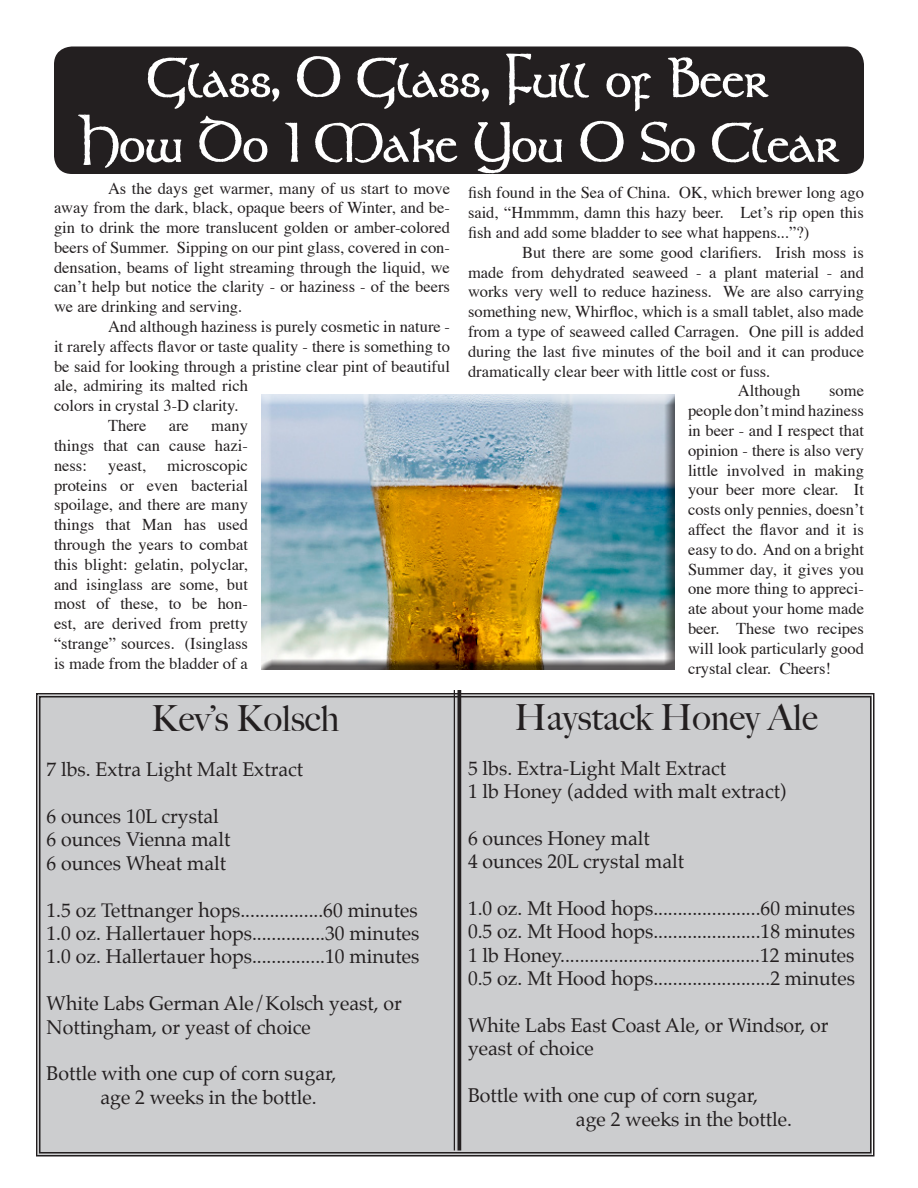
<style>
.page{position:relative;width:918px;height:1188px;background:#fff}
.page>*{position:absolute;margin:0;border:0;box-sizing:border-box;transform-origin:0 0}
.t1{font:54px "Faerie";color:#fff}
.t2{font:500 36px "Big Caslon";color:#231f20}
.t3{font:19.5px/23.4px "Palatino";color:#231f20}
.t4{font:16.5px/19.8px "Times";color:#231f20;text-align:justify}
</style>
<div class="page">
<div style="left:36px;top:692px;width:839px;height:465px;background:#cccdcf"></div>
<div style="left:54px;top:46px;width:810px;height:128px;background:#231f20;border-radius:18px"></div>
<div style="left:261px;top:394px;width:414px;height:276px;background:#231f20;opacity:.75"></div>
<hr style="left:458px;top:690px;width:3px;height:460px;background:#231f20">
<hr style="left:454px;top:690px;width:1px;height:460px;background:#231f20">
<p class="t1" style="left:148px;top:46px;width:622px">Glass, O Glass, Full of Beer</p>
<p class="t1" style="left:77px;top:111px;width:764px">How Do I Make You O So Clear</p>
<p class="t4" style="left:54px;top:177px;width:398px;text-indent:54px">As the days get warmer, many of us start to move away from the dark, black, opaque beers of Winter, and be&shy;gin to drink the more translucent golden or amber-colored beers of Summer. Sipping on our pint glass, covered in con&shy;densation, beams of light streaming through the liquid, we can’t help but notice the clarity - or haziness - of the beers we are drinking and serving.</p>
<p class="t4" style="left:54px;top:315px;width:397px;text-align:left;text-indent:54px">And although haziness is purely cosmetic in nature - it rarely affects flavor or taste quality - there is something to be said for looking through a pristine clear pint of beautiful ale, admiring its malted rich<br>colors in crystal 3-D clarity.</p>
<p class="t4" style="left:108px;top:414px;width:40px">There</p>
<p class="t4" style="left:169px;top:414px;width:22px">are</p>
<p class="t4" style="left:54px;top:414px;width:195px;text-indent:157px">many things that can cause hazi&shy;ness:</p>
<p class="t4" style="left:54px;top:454px;width:195px;text-indent:113px">microscopic proteins or even bacterial spoilage, and there are many things that Man has used through the years to combat this blight: gelatin, polyclar, and isinglass are some, but most of these, to be hon&shy;est, are derived from pretty “strange” sources. (Isinglass is made from the bladder of a</p>
<p class="t4" style="left:108px;top:454px;width:40px">yeast,</p>
<p class="t2" style="left:151px;top:698px;width:190px">Kev’s Kolsch</p>
<p class="t3" style="left:46px;top:758px;width:258px">7 lbs. Extra Light Malt Extract</p>
<p class="t3" style="left:46px;top:805px;width:174px">6 ounces 10L crystal</p>
<p class="t3" style="left:46px;top:828px;width:185px">6 ounces Vienna malt</p>
<p class="t3" style="left:46px;top:851px;width:181px">6 ounces Wheat malt</p>
<p class="t3" style="left:46px;top:898px;width:373px">1.5 oz Tettnanger hops.................60 minutes</p>
<p class="t3" style="left:46px;top:922px;width:374px">1.0 oz. Hallertauer hops...............30 minutes</p>
<p class="t3" style="left:46px;top:945px;width:374px">1.0 oz. Hallertauer hops...............10 minutes</p>
<p class="t3" style="left:46px;top:992px;width:357px">White Labs German Ale/Kolsch yeast, or<br>Nottingham, or yeast of choice</p>
<p class="t3" style="left:46px;top:1062px;width:291px">Bottle with one cup of corn sugar,</p>
<p class="t3" style="left:100px;top:1085px;width:218px">age 2 weeks in the bottle.</p>
<p class="t4" style="left:468px;top:182px;width:397px">fish found in the Sea of China. OK, which brewer long ago said, “Hmmmm, damn this hazy beer. Let’s rip open this fish and add some bladder to see what happens...”?)</p>
<p class="t4" style="left:468px;top:241px;width:398px;text-indent:54px">But there are some good clarifiers. Irish moss is made from dehydrated seaweed - a plant material - and works very well to reduce haziness. We are also carrying something new, Whirfloc, which is a small tablet, also made from a type of seaweed called Carragen. One pill is added during the last five minutes of the boil and it can produce dramatically clear beer with little cost or fuss.</p>
<p class="t4" style="left:738px;top:380px;width:64px">Although</p>
<p class="t4" style="left:688px;top:380px;width:177px;text-indent:141px">some people don’t mind haziness in beer - and I respect that opinion - there is also very little involved in making your beer more clear. It costs only pennies, doesn’t affect the flavor and it is easy to do. And on a bright Summer day, it gives you one more thing to appreci&shy;ate about your home made beer. These two recipes will look particularly good crystal clear. Cheers!</p>
<p class="t2" style="left:514px;top:696px;width:305px">Haystack Honey Ale</p>
<p class="t3" style="left:468px;top:756px;width:260px">5 lbs. Extra-Light Malt Extract</p>
<p class="t3" style="left:468px;top:780px;width:320px">1 lb Honey (added with malt extract)</p>
<p class="t3" style="left:468px;top:826px;width:183px">6 ounces Honey malt</p>
<p class="t3" style="left:468px;top:850px;width:218px">4 ounces 20L crystal malt</p>
<p class="t3" style="left:468px;top:897px;width:388px">1.0 oz. Mt Hood hops......................60 minutes</p>
<p class="t3" style="left:468px;top:920px;width:388px">0.5 oz. Mt Hood hops......................18 minutes</p>
<p class="t3" style="left:468px;top:943px;width:388px">1 lb Honey.........................................12 minutes</p>
<p class="t3" style="left:468px;top:967px;width:388px">0.5 oz. Mt Hood hops........................2 minutes</p>
<p class="t3" style="left:468px;top:1014px;width:362px">White Labs East Coast Ale, or Windsor, or yeast of choice</p>
<p class="t3" style="left:468px;top:1084px;width:291px">Bottle with one cup of corn sugar,</p>
<p class="t3" style="left:576px;top:1107px;width:218px">age 2 weeks in the bottle.</p>
</div>
